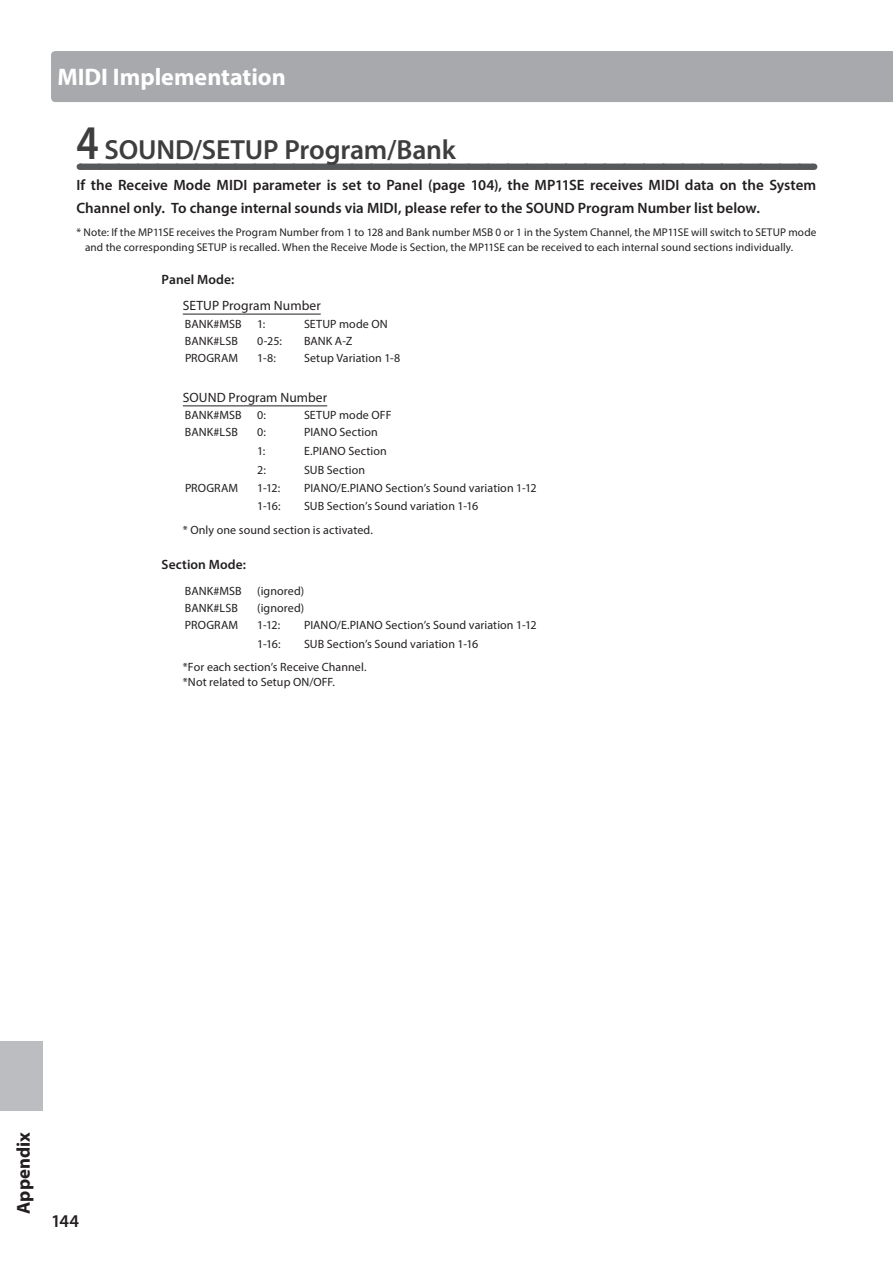
<style>
.page{position:relative;width:893px;height:1263px;background:#fff}
.page>*{position:absolute;margin:0;border:0;box-sizing:border-box;transform-origin:0 0}
.t1{font:600 27.75px "Myriad Pro";letter-spacing:-.005em;color:#3e3e3f}
.t2{font:700 24px "Myriad Pro";color:#fff}
.t3{font:700 18.75px "Myriad Pro";color:#231f20}
.t4{font:600 18px "Myriad Pro";color:#231f20}
.t5{font:600 15px/22.5px "Myriad Pro";color:#231f20}
.t6{font:13.5px "Myriad Pro";letter-spacing:.005em;color:#231f20}
.t7{font:600 13.5px "Myriad Pro";letter-spacing:.01em;color:#231f20}
.t8{font:12px/23.9px "Myriad Pro";letter-spacing:.01em;color:#231f20}
.t9{font:11.25px/15px "Myriad Pro";letter-spacing:.01em;color:#231f20}
.s1{font-size:48.6px}
</style>
<div class="page">
<div style="left:0;top:1042px;width:43px;height:69px;background:#bcbdc0"></div>
<div style="left:51px;top:51px;width:842px;height:51px;background:#a8a9ad"></div>
<div style="left:80px;top:164px;width:733px;height:6px;background:#57585a"></div>
<hr style="left:183px;top:314px;width:138px;height:1px;background:#231f20">
<hr style="left:183px;top:405px;width:144px;height:1px;background:#231f20">
<h2 class="t2" style="left:57px;top:61px;width:230px">MIDI Implementation</h2>
<h1 class="t1" style="left:77px;top:132px;width:381px"><span class="s1">4</span> SOUND/SETUP Program/Bank</h1>
<p class="t5" style="left:77px;top:174px;width:741px">If the Receive Mode MIDI parameter is set to Panel (page 104), the MP11SE receives MIDI data on the System<br>Channel only. To change internal sounds via MIDI, please refer to the SOUND Program Number list below.</p>
<p class="t9" style="left:85px;top:225px;width:733px;text-indent:-9px">* Note: If the MP11SE receives the Program Number from 1 to 128 and Bank number MSB 0 or 1 in the System Channel, the MP11SE will switch to SETUP mode and the corresponding SETUP is recalled. When the Receive Mode is Section, the MP11SE can be received to each internal sound sections individually.</p>
<p class="t7" style="left:162px;top:270px;width:74px">Panel Mode:</p>
<p class="t6" style="left:183px;top:297px;width:139px">SETUP Program Number</p>
<p class="t8" style="left:185px;top:311px;width:58px">BANK#MSB</p>
<p class="t8" style="left:257px;top:311px;width:10px">1:</p>
<p class="t8" style="left:304px;top:311px;width:85px">SETUP mode ON</p>
<p class="t8" style="left:185px;top:328px;width:54px">BANK#LSB</p>
<p class="t8" style="left:257px;top:328px;width:26px">0-25:</p>
<p class="t8" style="left:304px;top:328px;width:50px">BANK A-Z</p>
<p class="t8" style="left:185px;top:345px;width:55px">PROGRAM</p>
<p class="t8" style="left:257px;top:345px;width:20px">1-8:</p>
<p class="t8" style="left:304px;top:345px;width:98px">Setup Variation 1-8</p>
<p class="t6" style="left:183px;top:389px;width:146px">SOUND Program Number</p>
<p class="t8" style="left:185px;top:403px;width:58px">BANK#MSB</p>
<p class="t8" style="left:257px;top:403px;width:10px">0:</p>
<p class="t8" style="left:304px;top:403px;width:89px">SETUP mode OFF</p>
<p class="t8" style="left:185px;top:420px;width:54px">BANK#LSB</p>
<p class="t8" style="left:257px;top:420px;width:10px">0:</p>
<p class="t8" style="left:304px;top:420px;width:75px">PIANO Section</p>
<p class="t8" style="left:257px;top:438px;width:10px">1:</p>
<p class="t8" style="left:304px;top:438px;width:84px">E.PIANO Section</p>
<p class="t8" style="left:257px;top:458px;width:10px">2:</p>
<p class="t8" style="left:304px;top:458px;width:63px">SUB Section</p>
<p class="t8" style="left:185px;top:476px;width:55px">PROGRAM</p>
<p class="t8" style="left:257px;top:476px;width:24px">1-12:</p>
<p class="t8" style="left:304px;top:476px;width:234px">PIANO/E.PIANO Section’s Sound variation 1-12</p>
<p class="t8" style="left:257px;top:494px;width:25px">1-16:</p>
<p class="t8" style="left:183px;top:494px;width:297px;text-indent:121px">SUB Section’s Sound variation 1-16 * Only one sound section is activated.</p>
<p class="t7" style="left:162px;top:555px;width:86px">Section Mode:</p>
<p class="t8" style="left:185px;top:579px;width:58px">BANK#MSB</p>
<p class="t8" style="left:257px;top:579px;width:49px">(ignored)</p>
<p class="t8" style="left:185px;top:596px;width:54px">BANK#LSB</p>
<p class="t8" style="left:257px;top:596px;width:49px">(ignored)</p>
<p class="t8" style="left:185px;top:613px;width:55px">PROGRAM</p>
<p class="t8" style="left:257px;top:613px;width:24px">1-12:</p>
<p class="t8" style="left:304px;top:613px;width:234px">PIANO/E.PIANO Section’s Sound variation 1-12</p>
<p class="t8" style="left:257px;top:631px;width:25px">1-16:</p>
<p class="t8" style="left:183px;top:631px;width:297px;text-indent:121px">SUB Section’s Sound variation 1-16 *For each section’s Receive Channel.</p>
<p class="t8" style="left:183px;top:670px;width:154px">*Not related to Setup ON/OFF.</p>
<h3 class="t3" style="left:11px;top:1214px;width:83px;rotate:-90deg">Appendix</h3>
<h3 class="t4" style="left:51px;top:1209px;width:30px">144</h3>
</div>
